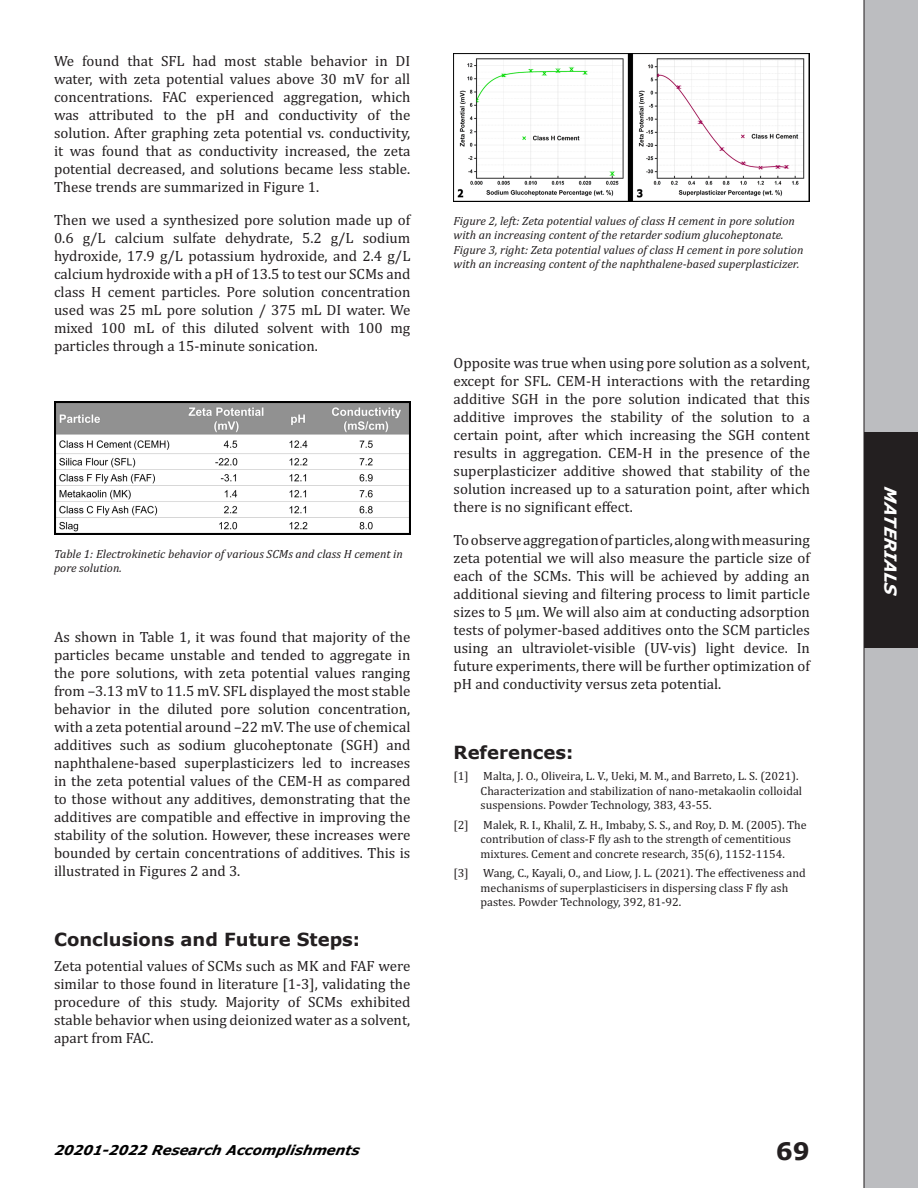
<style>
.page{position:relative;width:918px;height:1188px;background:#fff}
.page>*{position:absolute;margin:0;border:0;box-sizing:border-box;transform-origin:0 0}
.t1{font:700 24px "Verdana";color:#231f20}
.Body_Header{font:700 18px "Verdana";color:#231f20}
.t2{font:italic 700 16.5px "Verdana";color:#fff}
.t3{font:15px/18px "Cambria";color:#231f20;text-align:justify}
.t4{font:italic 700 13.5px "Verdana";color:#000}
.References{font:12px/14.4px "Cambria";color:#231f20}
.Captions{font:italic 12px/14.4px "Cambria";color:#231f20}
</style>
<div class="page">
<div style="left:864px;top:0;width:54px;height:1188px;background:#bcbdc0"></div>
<div style="left:864px;top:432px;width:54px;height:216px;background:#231f20"></div>
<img style="left:454px;top:54px;width:356px;height:147px">
<img style="left:54px;top:402px;width:356px;height:132px">
<p class="t3" style="left:54px;top:51px;width:358px">We found that SFL had most stable behavior in DI water, with zeta potential values above 30 mV for all concentrations. FAC experienced aggregation, which was attributed to the pH and conductivity of the solution. After graphing zeta potential vs. conductivity, it was found that as conductivity increased, the zeta potential decreased, and solutions became less stable.<br>These trends are summarized in Figure 1.</p>
<p class="t3" style="left:54px;top:211px;width:358px">Then we used a synthesized pore solution made up of 0.6 g/L calcium sulfate dehydrate, 5.2 g/L sodium hydroxide, 17.9 g/L potassium hydroxide, and 2.4 g/L calcium hydroxide with a pH of 13.5 to test our SCMs and class H cement particles. Pore solution concentration used was 25 mL pore solution / 375 mL DI water. We mixed 100 mL of this diluted solvent with 100 mg particles through a 15-minute sonication.</p>
<p class="Captions" style="left:54px;top:546px;width:350px">Table 1: Electrokinetic behavior of various SCMs and class H cement in pore solution.</p>
<p class="t3" style="left:54px;top:628px;width:358px">As shown in Table 1, it was found that majority of the particles became unstable and tended to aggregate in the pore solutions, with zeta potential values ranging from –3.13 mV to 11.5 mV. SFL displayed the most stable behavior in the diluted pore solution concentration, with a zeta potential around –22 mV. The use of chemical additives such as sodium glucoheptonate (SGH) and naphthalene-based superplasticizers led to increases in the zeta potential values of the CEM-H as compared to those without any additives, demonstrating that the additives are compatible and effective in improving the stability of the solution. However, these increases were bounded by certain concentrations of additives. This is illustrated in Figures 2 and 3.</p>
<p class="Body_Header" style="left:54px;top:928px;width:308px">Conclusions and Future Steps:</p>
<p class="t3" style="left:54px;top:957px;width:358px">Zeta potential values of SCMs such as MK and FAF were similar to those found in literature [1-3], validating the procedure of this study. Majority of SCMs exhibited stable behavior when using deionized water as a solvent, apart from FAC.</p>
<p class="Captions" style="left:454px;top:213px;width:351px">Figure 2, left: Zeta potential values of class H cement in pore solution with an increasing content of the retarder sodium glucoheptonate.<br>Figure 3, right: Zeta potential values of class H cement in pore solution with an increasing content of the naphthalene-based superplasticizer.</p>
<p class="t3" style="left:454px;top:354px;width:358px">Opposite was true when using pore solution as a solvent, except for SFL. CEM-H interactions with the retarding additive SGH in the pore solution indicated that this additive improves the stability of the solution to a certain point, after which increasing the SGH content results in aggregation. CEM-H in the presence of the superplasticizer additive showed that stability of the solution increased up to a saturation point, after which there is no significant effect.</p>
<p class="t3" style="left:454px;top:531px;width:358px">To observe aggregation of particles, along with measuring zeta potential we will also measure the particle size of each of the SCMs. This will be achieved by adding an additional sieving and filtering process to limit particle sizes to 5 µm. We will also aim at conducting adsorption tests of polymer-based additives onto the SCM particles using an ultraviolet-visible (UV-vis) light device. In future experiments, there will be further optimization of pH and conductivity versus zeta potential.</p>
<p class="Body_Header" style="left:454px;top:741px;width:121px">References:</p>
<p class="References" style="left:481px;top:769px;width:323px;text-indent:-27px">[1] Malta, J. O., Oliveira, L. V., Ueki, M. M., and Barreto, L. S. (2021).<br>Characterization and stabilization of nano-metakaolin colloidal suspensions. Powder Technology, 383, 43-55.</p>
<p class="References" style="left:481px;top:817px;width:328px;text-indent:-27px">[2] Malek, R. I., Khalil, Z. H., Imbaby, S. S., and Roy, D. M. (2005). The contribution of class-F fly ash to the strength of cementitious mixtures. Cement and concrete research, 35(6), 1152-1154.</p>
<p class="References" style="left:481px;top:866px;width:327px;text-indent:-27px">[3] Wang, C., Kayali, O., and Liow, J. L. (2021). The effectiveness and mechanisms of superplasticisers in dispersing class F fly ash pastes. Powder Technology, 392, 81-92.</p>
<p class="t4" style="left:54px;top:1141px;width:310px">20201-2022 Research A ccomplishments</p>
<h1 class="t1" style="left:776px;top:1136px;width:36px">69</h1>
<p class="t2" style="left:901px;top:486px;width:113px;rotate:90deg">MATERIALS</p>
</div>
